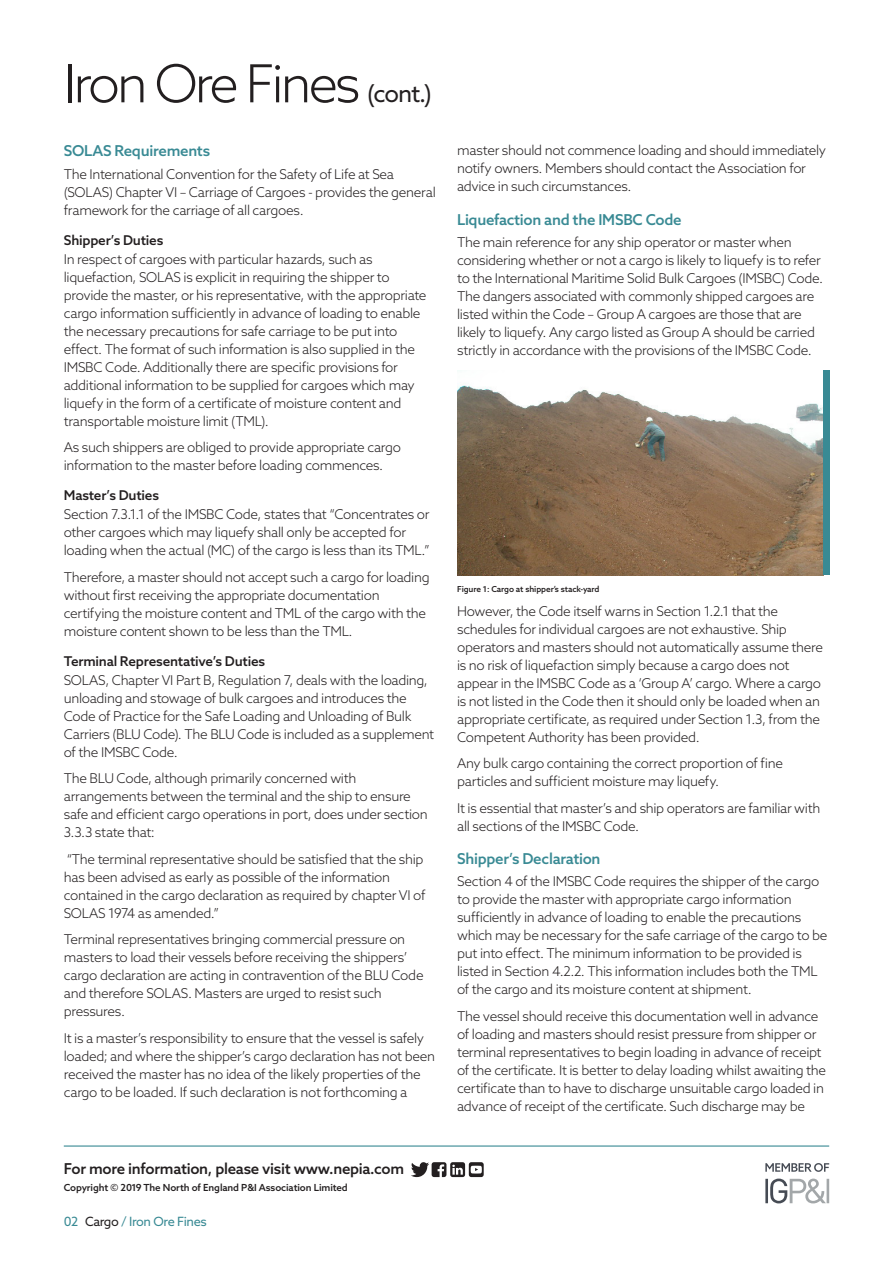
<style>
.page{position:relative;width:893px;height:1263px;background:#fff}
.page>*{position:absolute;margin:0;border:0;box-sizing:border-box;transform-origin:0 0}
.NORTH_-_Title__cont{font:300 52.5px "Azo Sans";letter-spacing:-.06em;color:#231f20}
.NORTH_-_Sub_Header{font:500 15px "Azo Sans";letter-spacing:-.02em;color:#398a94}
.NORTH_-_Footer{font:500 15px "Azo Sans";letter-spacing:-.02em;color:#231f20}
.NORTH_-_Body_2{font:300 13.5px/18px "Azo Sans";letter-spacing:-.025em;color:#231f20}
.NORTH_-_Sub_Sub_Head{font:500 13.5px "Azo Sans";letter-spacing:-.015em;color:#231f20}
.NORTH_-_Navigation{font:12.75px "Azo Sans";letter-spacing:-.03em;color:#398a94}
.NORTH_-_Footer-2{font:500 9.75px "Azo Sans";letter-spacing:-.01em;color:#231f20}
.NORTH_-_Copyright{font:500 8.25px "Azo Sans";letter-spacing:-.01em;color:#231f20}
.s1{font-weight:400;font-size:24px}
.s2{color:#231f20}
</style>
<div class="page">
<hr style="left:64px;top:1145px;width:765px;height:1px;background:#398a94">
<svg style="left:411px;top:1162px;width:73px;height:15px"></svg>
<svg style="left:765px;top:1178px;width:64px;height:25px"></svg>
<svg style="left:765px;top:1163px;width:64px;height:9px"></svg>
<img style="left:457px;top:370px;width:366px;height:205px">
<div style="left:823px;top:370px;width:6px;height:205px;background:#398a94"></div>
<p class="NORTH_-_Title__cont" style="left:64px;top:49px;width:370px">Iron Ore Fines <span class="s1">(cont.)</span></p>
<p class="NORTH_-_Sub_Header" style="left:64px;top:141px;width:148px">SOLAS Requirements</p>
<p class="NORTH_-_Body_2" style="left:64px;top:165px;width:374px">The International Convention for the Safety of Life at Sea (SOLAS) Chapter VI – Carriage of Cargoes - provides the general framework for the carriage of all cargoes.</p>
<p class="NORTH_-_Sub_Sub_Head" style="left:64px;top:231px;width:101px">Shipper’s Duties</p>
<p class="NORTH_-_Body_2" style="left:64px;top:250px;width:364px">In respect of cargoes with particular hazards, such as liquefaction, SOLAS is explicit in requiring the shipper to provide the master, or his representative, with the appropriate cargo information sufficiently in advance of loading to enable the necessary precautions for safe carriage to be put into effect. The format of such information is also supplied in the IMSBC Code. Additionally there are specific provisions for additional information to be supplied for cargoes which may liquefy in the form of a certificate of moisture content and transportable moisture limit (TML).</p>
<p class="NORTH_-_Body_2" style="left:64px;top:438px;width:339px">As such shippers are obliged to provide appropriate cargo information to the master before loading commences.</p>
<p class="NORTH_-_Sub_Sub_Head" style="left:64px;top:486px;width:97px">Master’s Duties</p>
<p class="NORTH_-_Body_2" style="left:64px;top:505px;width:367px">Section 7.3.1.1 of the IMSBC Code, states that “Concentrates or other cargoes which may liquefy shall only be accepted for loading when the actual (MC) of the cargo is less than its TML.”</p>
<p class="NORTH_-_Body_2" style="left:64px;top:568px;width:367px">Therefore, a master should not accept such a cargo for loading without first receiving the appropriate documentation certifying the moisture content and TML of the cargo with the moisture content shown to be less than the TML.</p>
<p class="NORTH_-_Sub_Sub_Head" style="left:64px;top:652px;width:203px">Terminal Representative’s Duties</p>
<p class="NORTH_-_Body_2" style="left:64px;top:671px;width:372px">SOLAS, Chapter VI Part B, Regulation 7, deals with the loading, unloading and stowage of bulk cargoes and introduces the Code of Practice for the Safe Loading and Unloading of Bulk Carriers (BLU Code). The BLU Code is included as a supplement of the IMSBC Code.</p>
<p class="NORTH_-_Body_2" style="left:64px;top:769px;width:366px">The BLU Code, although primarily concerned with arrangements between the terminal and the ship to ensure safe and efficient cargo operations in port, does under section 3.3.3 state that:</p>
<p class="NORTH_-_Body_2" style="left:64px;top:850px;width:363px">“The terminal representative should be satisfied that the ship has been advised as early as possible of the information contained in the cargo declaration as required by chapter VI of SOLAS 1974 as amended.”</p>
<p class="NORTH_-_Body_2" style="left:64px;top:930px;width:361px">Terminal representatives bringing commercial pressure on masters to load their vessels before receiving the shippers’ cargo declaration are acting in contravention of the BLU Code and therefore SOLAS. Masters are urged to resist such pressures.</p>
<p class="NORTH_-_Body_2" style="left:64px;top:1029px;width:373px">It is a master’s responsibility to ensure that the vessel is safely loaded; and where the shipper’s cargo declaration has not been received the master has no idea of the likely properties of the cargo to be loaded. If such declaration is not forthcoming a</p>
<p class="NORTH_-_Footer" style="left:64px;top:1159px;width:342px">For more information, please visit www.nepia.com</p>
<p class="NORTH_-_Footer-2" style="left:64px;top:1181px;width:286px">Copyright © 2019 The North of England P&amp;I Association Limited</p>
<p class="NORTH_-_Navigation" style="left:64px;top:1213px;width:145px">02 <span class="s2">Cargo</span> / Iron Ore Fines</p>
<p class="NORTH_-_Body_2" style="left:457px;top:141px;width:370px">master should not commence loading and should immediately notify owners. Members should contact the Association for advice in such circumstances.</p>
<p class="NORTH_-_Sub_Header" style="left:457px;top:210px;width:226px">Liquefaction and the IMSBC Code</p>
<p class="NORTH_-_Body_2" style="left:457px;top:233px;width:368px">The main reference for any ship operator or master when considering whether or not a cargo is likely to liquefy is to refer to the International Maritime Solid Bulk Cargoes (IMSBC) Code.<br>The dangers associated with commonly shipped cargoes are listed within the Code – Group A cargoes are those that are likely to liquefy. Any cargo listed as Group A should be carried strictly in accordance with the provisions of the IMSBC Code.</p>
<p class="NORTH_-_Copyright" style="left:457px;top:584px;width:144px">Figure 1: Cargo at shipper’s stack-yard</p>
<p class="NORTH_-_Body_2" style="left:457px;top:602px;width:368px">However, the Code itself warns in Section 1.2.1 that the schedules for individual cargoes are not exhaustive. Ship operators and masters should not automatically assume there is no risk of liquefaction simply because a cargo does not appear in the IMSBC Code as a ‘Group A’ cargo. Where a cargo is not listed in the Code then it should only be loaded when an appropriate certificate, as required under Section 1.3, from the Competent Authority has been provided.</p>
<p class="NORTH_-_Body_2" style="left:457px;top:754px;width:327px">Any bulk cargo containing the correct proportion of fine particles and sufficient moisture may liquefy.</p>
<p class="NORTH_-_Body_2" style="left:457px;top:799px;width:365px">It is essential that master’s and ship operators are familiar with all sections of the IMSBC Code.</p>
<p class="NORTH_-_Sub_Header" style="left:457px;top:849px;width:145px">Shipper’s Declaration</p>
<p class="NORTH_-_Body_2" style="left:457px;top:872px;width:372px">Section 4 of the IMSBC Code requires the shipper of the cargo to provide the master with appropriate cargo information sufficiently in advance of loading to enable the precautions which may be necessary for the safe carriage of the cargo to be put into effect. The minimum information to be provided is listed in Section 4.2.2. This information includes both the TML of the cargo and its moisture content at shipment.</p>
<p class="NORTH_-_Body_2" style="left:457px;top:1007px;width:371px">The vessel should receive this documentation well in advance of loading and masters should resist pressure from shipper or terminal representatives to begin loading in advance of receipt of the certificate. It is better to delay loading whilst awaiting the certificate than to have to discharge unsuitable cargo loaded in advance of receipt of the certificate. Such discharge may be</p>
</div>
